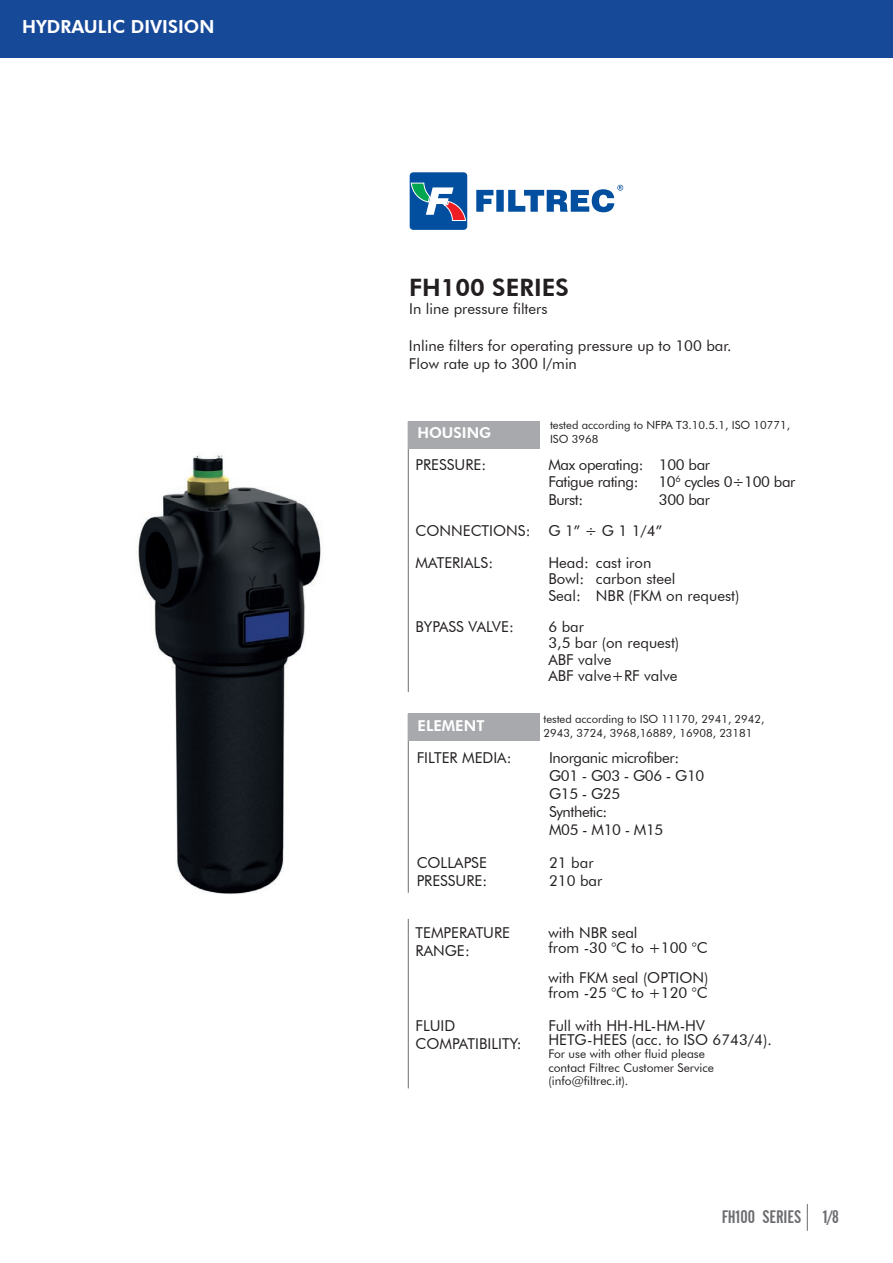
<style>
.page{position:relative;width:893px;height:1263px;background:#fff}
.page>*{position:absolute;margin:0;border:0;box-sizing:border-box;transform-origin:0 0}
.t1{font:800 24px "Futura BT";color:#231f20}
.t2{font:800 18px "Futura BT";color:#fff}
.t3{font:18px "Alternate Gothic No 2 BT";color:#6c6d70}
.t4{font:15px/16.5px "Futura BT";color:#231f20}
.t5{font:15px/18px "Futura BT";letter-spacing:-.025em;color:#231f20}
.t6{font:800 15px "Futura BT";color:#fff}
.t7{font:12px/13.5px "Futura BT";color:#231f20}
.t8{font:11.25px/13.5px "Futura BT";color:#231f20}
</style>
<div class="page">
<img style="left:138px;top:454px;width:183px;height:440px">
<svg style="left:410px;top:172px;width:57px;height:58px;background:#356ca2"></svg>
<svg style="left:476px;top:185px;width:147px;height:27px"></svg>
<hr style="left:408px;top:421px;width:1px;height:271px;background:#6c6d70">
<div style="left:408px;top:421px;width:132px;height:27px;background:#a8a9ad"></div>
<hr style="left:408px;top:714px;width:1px;height:179px;background:#6c6d70">
<div style="left:408px;top:714px;width:132px;height:27px;background:#a8a9ad"></div>
<hr style="left:408px;top:919px;width:1px;height:169px;background:#6c6d70">
<div style="left:0;top:0;width:893px;height:57px;background:#174999"></div>
<svg style="left:807px;top:1204px;width:1px;height:27px"></svg>
<p class="t2" style="left:22px;top:16px;width:194px">HYDRAULIC DIVISION</p>
<h1 class="t1" style="left:409px;top:273px;width:161px">FH100 SERIES</h1>
<p class="t4" style="left:409px;top:300px;width:140px">In line pressure filters</p>
<p class="t4" style="left:409px;top:336px;width:324px;line-height:18px">Inline filters for operating pressure up to 100 bar.<br>Flow rate up to 300 l/min</p>
<p class="t6" style="left:417px;top:424px;width:75px">HOUSING</p>
<p class="t8" style="left:550px;top:419px;width:242px">tested according to NFPA T3.10.5.1, ISO 10771,<br>ISO 3968</p>
<p class="t4" style="left:416px;top:457px;width:72px">PRESSURE:</p>
<p class="t5" style="left:548px;top:457px;width:163px;line-height:16.5px">Max operating: 100 bar<br>Fatigue rating:</p>
<p class="t5" style="left:658px;top:472px;width:139px">10<sup>6</sup> cycles 0÷100 bar</p>
<p class="t4" style="left:416px;top:484px;width:296px;line-height:31.3px;text-indent:243px">300 bar<br>CONNECTIONS: G 1” ÷ G 1 1/4”<br>MATERIALS:</p>
<p class="t4" style="left:548px;top:491px;width:36px">Burst:</p>
<p class="t4" style="left:548px;top:554px;width:193px">Head: cast iron<br>Bowl: carbon steel<br>Seal: NBR (FKM on request)</p>
<p class="t4" style="left:416px;top:618px;width:100px">BYPASS VALVE:</p>
<p class="t4" style="left:548px;top:618px;width:132px">6 bar<br>3,5 bar (on request)<br>ABF valve<br>ABF valve+RF valve</p>
<p class="t6" style="left:417px;top:717px;width:69px">ELEMENT</p>
<p class="t8" style="left:543px;top:712px;width:223px">tested according to ISO 11170, 2941, 2942,<br>2943, 3724, 3968,16889, 16908, 23181</p>
<p class="t4" style="left:417px;top:749px;width:97px">FILTER MEDIA:</p>
<p class="t5" style="left:549px;top:749px;width:157px">Inorganic microfiber:<br>G01 - G03 - G06 - G10<br>G15 - G25<br>Synthetic:<br>M05 - M10 - M15</p>
<p class="t4" style="left:417px;top:853px;width:72px;line-height:18px">COLLAPSE<br>PRESSURE:</p>
<p class="t4" style="left:549px;top:853px;width:55px;line-height:18px">21 bar<br>210 bar</p>
<p class="t4" style="left:416px;top:923px;width:96px;line-height:18px">TEMPERATURE<br>RANGE:</p>
<p class="t4" style="left:548px;top:925px;width:161px;line-height:15px">with NBR seal<br>from -30 °C to +100 °C</p>
<p class="t4" style="left:548px;top:970px;width:162px;line-height:15px">with FKM seal (OPTION) from -25 °C to +120 °C</p>
<p class="t4" style="left:416px;top:1017px;width:107px;line-height:18px">FLUID<br>COMPATIBILITY:</p>
<p class="t4" style="left:548px;top:1019px;width:225px;line-height:13.5px">Full with HH-HL-HM-HV<br>HETG-HEES (acc. to ISO 6743/4).</p>
<p class="t7" style="left:548px;top:1047px;width:167px">For use with other fluid please contact Filtrec Customer Service (info@filtrec.it).</p>
<p class="t3" style="left:722px;top:1207px;width:118px">FH100 SERIES 1/8</p>
</div>
